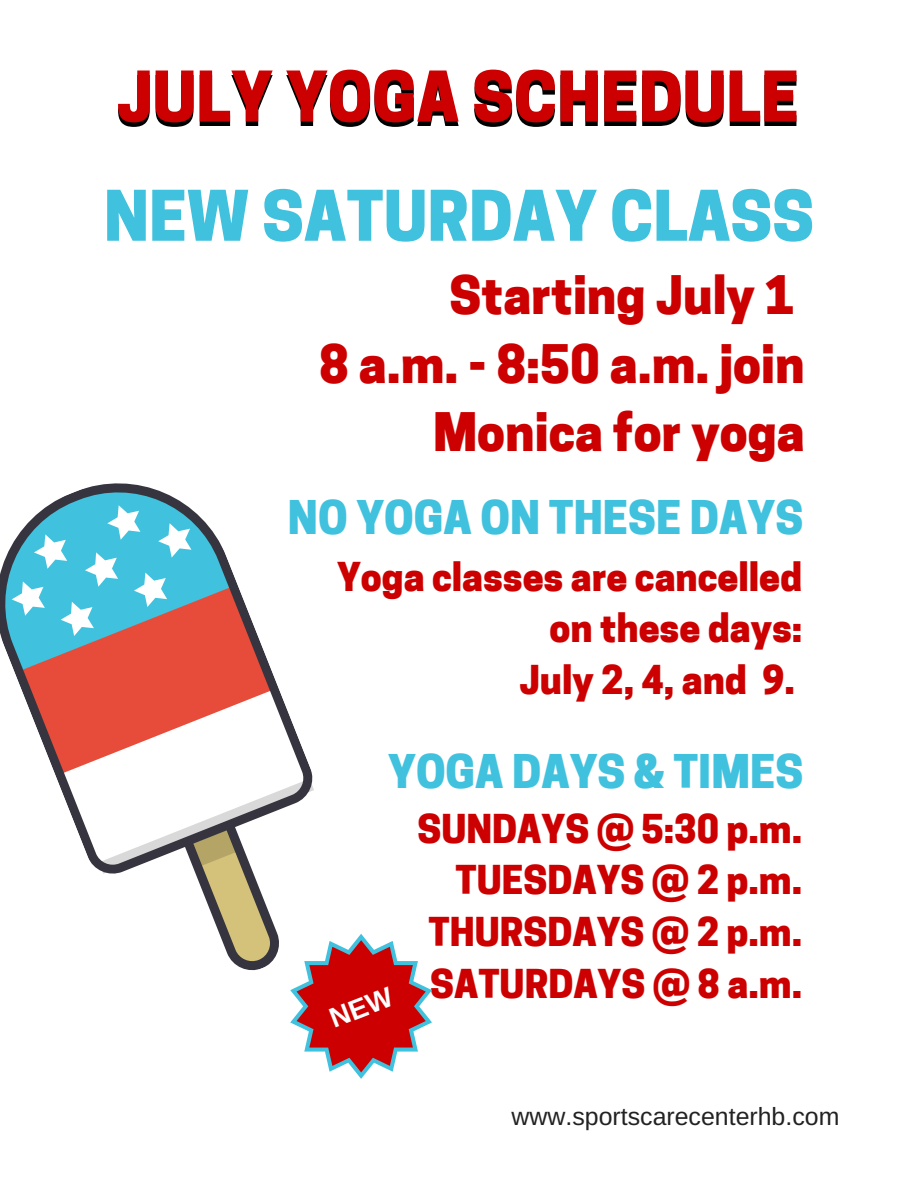
<style>
.page{position:relative;width:918px;height:1188px;background:#fff}
.page>*{position:absolute;margin:0;border:0;box-sizing:border-box;transform-origin:0 0}
.t1{font:800 65.4px "Cooper Hewitt";color:#40c1dd}
.t2{font:800 65.4px "Cooper Hewitt";color:#c00}
.t3{font:800 49.8px/68.7px "Cooper Hewitt";color:#c00;text-align:right}
.t4{font:800 43.65px "Cooper Hewitt";color:#40c1dd}
.t5{font:800 37.35px/51.8px "Cooper Hewitt";color:#c00;text-align:right}
.t6{font:24.9px "Arimo";color:#222}
</style>
<div class="page">
<svg style="left:0;top:483px;width:313px;height:387px"></svg>
<svg style="left:99px;top:779px;width:333px;height:300px"></svg>
<h1 class="t2" style="left:117px;top:72px;width:684px">JULY YOGA SCHEDULE</h1>
<h1 class="t1" style="left:104px;top:192px;width:712px">NEW SATURDAY CLASS</h1>
<h2 class="t3" style="left:319px;top:267px;width:487px">Starting July 1<br>8 a.m. - 8:50 a.m. join<br>Monica for yoga</h2>
<p class="t4" style="left:288px;top:502px;width:517px">NO YOGA ON THESE DAYS</p>
<p class="t5" style="left:337px;top:555px;width:467px">Yoga classes are cancelled on these days:<br>July 2, 4, and 9.</p>
<p class="t4" style="left:388px;top:755px;width:417px">YOGA DAYS &amp; TIMES</p>
<p class="t5" style="left:418px;top:807px;width:386px">SUNDAYS @ 5:30 p.m.<br>TUESDAYS @ 2 p.m.<br>THURSDAYS @ 2 p.m.<br>SATURDAYS @ 8 a.m.</p>
<p class="t6" style="left:512px;top:1102px;width:329px">www.sportscarecenterhb.com</p>
</div>
